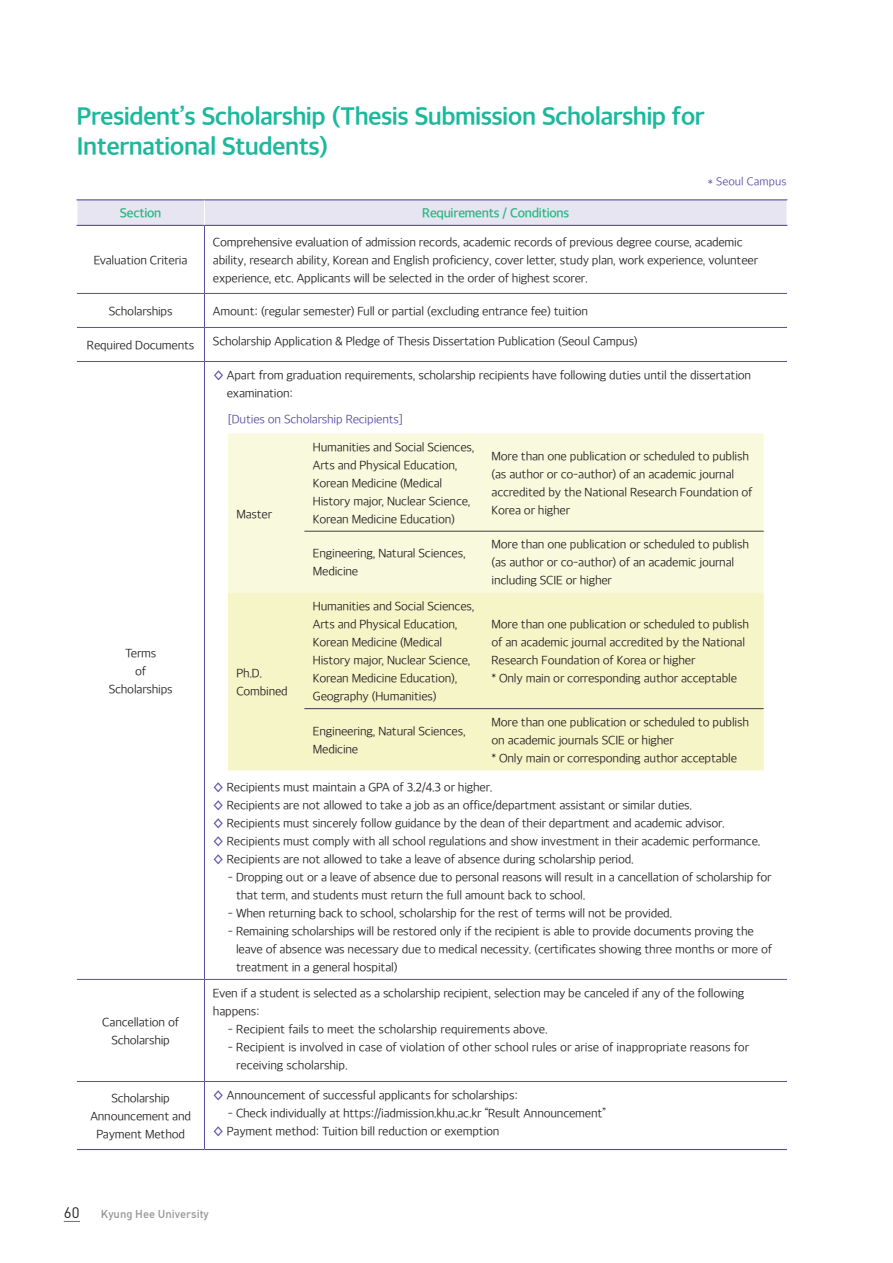
<style>
.page{position:relative;width:893px;height:1263px;background:#fff}
.page>*{position:absolute;margin:0;border:0;box-sizing:border-box;transform-origin:0 0}
.t1{font:24px/30px "SD Gothic Neob f Bd";letter-spacing:-.025em;color:#1bb89c}
.t2{font:15px "Dinreg";color:#231f20}
.t3{font:12.75px "SD Gothic Neob e Sm";letter-spacing:-.02em;color:#2ab782}
.t4{font:12px/18px "SD Gothic Neob b Lt";letter-spacing:-.02em;color:#231f20}
.t5{font:12px "SD Gothic Neob b Lt";letter-spacing:-.02em;color:#5b4c9f}
.t6{font:11.25px "Dinmed";color:#939598}
.t7{font:11.25px "SD Gothic Neob b Lt";color:#5b4c9f}
.s1{color:#5b4c9f}
</style>
<div class="page">
<svg style="left:64px;top:1221px;width:16px;height:1px"></svg>
<hr style="left:204px;top:226px;width:1px;height:67px;background:#5b4c9f">
<hr style="left:77px;top:293px;width:127px;height:1px;background:#5b4c9f">
<hr style="left:204px;top:294px;width:1px;height:33px;background:#5b4c9f">
<hr style="left:204px;top:293px;width:583px;height:1px;background:#5b4c9f">
<hr style="left:77px;top:327px;width:127px;height:1px;background:#5b4c9f">
<hr style="left:204px;top:328px;width:1px;height:33px;background:#5b4c9f">
<hr style="left:204px;top:327px;width:583px;height:1px;background:#5b4c9f">
<hr style="left:77px;top:361px;width:127px;height:1px;background:#5b4c9f">
<hr style="left:204px;top:362px;width:1px;height:617px;background:#5b4c9f">
<hr style="left:204px;top:361px;width:583px;height:1px;background:#5b4c9f">
<hr style="left:77px;top:979px;width:127px;height:1px;background:#5b4c9f">
<hr style="left:204px;top:980px;width:1px;height:101px;background:#5b4c9f">
<hr style="left:204px;top:979px;width:583px;height:1px;background:#5b4c9f">
<hr style="left:77px;top:1081px;width:127px;height:1px;background:#5b4c9f">
<hr style="left:77px;top:1149px;width:127px;height:1px;background:#5b4c9f">
<hr style="left:204px;top:1082px;width:1px;height:67px;background:#5b4c9f">
<hr style="left:204px;top:1081px;width:583px;height:1px;background:#5b4c9f">
<hr style="left:204px;top:1149px;width:583px;height:1px;background:#5b4c9f">
<hr style="left:204px;top:199px;width:583px;height:1px;background:#5b4c9f">
<hr style="left:204px;top:225px;width:583px;height:1px;background:#5b4c9f">
<hr style="left:77px;top:199px;width:127px;height:1px;background:#5b4c9f">
<svg style="left:77px;top:200px;width:711px;height:25px"></svg>
<hr style="left:77px;top:225px;width:127px;height:1px;background:#5b4c9f">
<div style="left:228px;top:433px;width:536px;height:160px;background:#f9f9dd"></div>
<div style="left:228px;top:593px;width:536px;height:177px;background:#f5f5c8"></div>
<hr style="left:304px;top:531px;width:179px;height:1px;background:#3e3e3f">
<hr style="left:483px;top:531px;width:281px;height:1px;background:#3e3e3f">
<hr style="left:304px;top:708px;width:179px;height:1px;background:#3e3e3f">
<hr style="left:483px;top:708px;width:281px;height:1px;background:#3e3e3f">
<h1 class="t1" style="left:77px;top:102px;width:630px">President’s Scholarship (Thesis Submission Scholarship for<br>International Students)</h1>
<p class="t7" style="left:716px;top:176px;width:72px">Seoul Campus</p>
<p class="t3" style="left:120px;top:207px;width:43px">Section</p>
<p class="t3" style="left:422px;top:207px;width:149px">Requirements / Conditions</p>
<p class="t4" style="left:94px;top:251px;width:95px">Evaluation Criteria</p>
<p class="t4" style="left:213px;top:233px;width:547px">Comprehensive evaluation of admission records, academic records of previous degree course, academic ability, research ability, Korean and English proficiency, cover letter, study plan, work experience, volunteer experience, etc. Applicants will be selected in the order of highest scorer.</p>
<p class="t4" style="left:109px;top:302px;width:65px">Scholarships</p>
<p class="t4" style="left:213px;top:302px;width:377px">Amount: (regular semester) Full or partial (excluding entrance fee) tuition</p>
<p class="t4" style="left:87px;top:336px;width:109px">Required Documents</p>
<p class="t4" style="left:213px;top:332px;width:426px">Scholarship Application &amp; Pledge of Thesis Dissertation Publication (Seoul Campus)</p>
<p class="t4" style="left:227px;top:366px;width:526px;text-indent:-14px"><span class="s1">◊</span> Apart from graduation requirements, scholarship recipients have following duties until the dissertation examination:</p>
<p class="t5" style="left:228px;top:414px;width:177px">[Duties on Scholarship Recipients]</p>
<p class="t4" style="left:109px;top:644px;width:65px;text-align:center">Terms<br>of<br>Scholarships</p>
<p class="t4" style="left:102px;top:1013px;width:78px;text-align:center">Cancellation of<br>Scholarship</p>
<p class="t4" style="left:236px;top:505px;width:37px">Master</p>
<p class="t4" style="left:236px;top:664px;width:53px">Ph.D.<br>Combined</p>
<p class="t4" style="left:313px;top:438px;width:163px">Humanities and Social Sciences,<br>Arts and Physical Education,<br>Korean Medicine (Medical<br>History major, Nuclear Science,<br>Korean Medicine Education)</p>
<p class="t4" style="left:491px;top:447px;width:262px">More than one publication or scheduled to publish (as author or co-author) of an academic journal accredited by the National Research Foundation of Korea or higher</p>
<p class="t4" style="left:313px;top:545px;width:154px">Engineering, Natural Sciences,<br>Medicine</p>
<p class="t4" style="left:491px;top:536px;width:259px">More than one publication or scheduled to publish (as author or co-author) of an academic journal including SCIE or higher</p>
<p class="t4" style="left:313px;top:597px;width:163px">Humanities and Social Sciences,<br>Arts and Physical Education,<br>Korean Medicine (Medical<br>History major, Nuclear Science,<br>Korean Medicine Education),<br>Geography (Humanities)</p>
<p class="t4" style="left:491px;top:615px;width:259px">More than one publication or scheduled to publish of an academic journal accredited by the National Research Foundation of Korea or higher<br>* Only main or corresponding author acceptable</p>
<p class="t4" style="left:313px;top:722px;width:154px">Engineering, Natural Sciences,<br>Medicine</p>
<p class="t4" style="left:491px;top:713px;width:259px">More than one publication or scheduled to publish on academic journals SCIE or higher<br>* Only main or corresponding author acceptable</p>
<p class="t4" style="left:213px;top:778px;width:549px"><span class="s1">◊</span> Recipients must maintain a GPA of 3.2/4.3 or higher.<br><span class="s1">◊</span> Recipients are not allowed to take a job as an office/department assistant or similar duties.<br><span class="s1">◊</span> Recipients must sincerely follow guidance by the dean of their department and academic advisor.<br><span class="s1">◊</span> Recipients must comply with all school regulations and show investment in their academic performance. <span class="s1">◊</span> Recipients are not allowed to take a leave of absence during scholarship period.</p>
<p class="t4" style="left:236px;top:868px;width:537px;text-indent:-8px">- Dropping out or a leave of absence due to personal reasons will result in a cancellation of scholarship for that term, and students must return the full amount back to school.</p>
<p class="t4" style="left:228px;top:904px;width:446px">- When returning back to school, scholarship for the rest of terms will not be provided.</p>
<p class="t4" style="left:236px;top:922px;width:538px;text-indent:-8px">- Remaining scholarships will be restored only if the recipient is able to provide documents proving the leave of absence was necessary due to medical necessity. (certificates showing three months or more of treatment in a general hospital)</p>
<p class="t4" style="left:213px;top:984px;width:533px">Even if a student is selected as a scholarship recipient, selection may be canceled if any of the following happens:</p>
<p class="t4" style="left:228px;top:1020px;width:321px">- Recipient fails to meet the scholarship requirements above.</p>
<p class="t4" style="left:236px;top:1038px;width:514px;text-indent:-8px">- Recipient is involved in case of violation of other school rules or arise of inappropriate reasons for receiving scholarship.</p>
<p class="t4" style="left:90px;top:1089px;width:102px;text-align:center">Scholarship<br>Announcement and<br>Payment Method</p>
<p class="t4" style="left:213px;top:1086px;width:306px"><span class="s1">◊</span> Announcement of successful applicants for scholarships:</p>
<p class="t4" style="left:213px;top:1104px;width:395px;text-indent:15px">- Check individually at https://iadmission.khu.ac.kr “Result Announcement” <span class="s1">◊</span> Payment method: Tuition bill reduction or exemption</p>
<p class="t2" style="left:64px;top:1204px;width:17px">60</p>
<p class="t6" style="left:101px;top:1206px;width:109px">Kyung Hee University</p>
</div>
